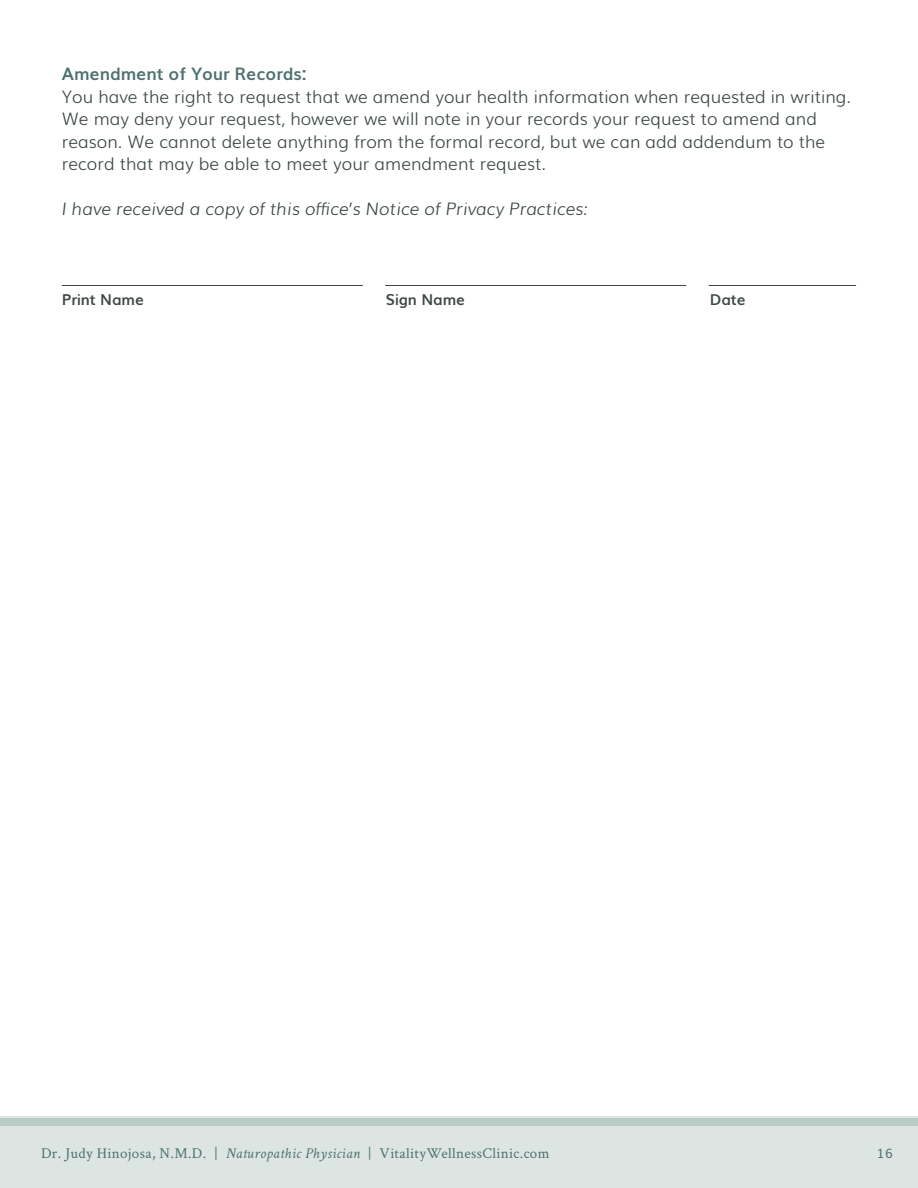
<style>
.page{position:relative;width:918px;height:1188px;background:#fff}
.page>*{position:absolute;margin:0;border:0;box-sizing:border-box;transform-origin:0 0}
.t1{font:300 17.25px/22.5px "Muli";color:#3d4846}
.t2{font:italic 300 17.25px "Muli";color:#3d4846}
.t3{font:700 17.25px "Muli";color:#4e7170}
.t4{font:15px "Crimson Text";letter-spacing:.025em;color:#4e7170}
.t5{font:700 15px "Muli";color:#3d4846}
.t6{font:12.75px "Muli";color:#4e7170}
.s1{font-style:italic}
</style>
<div class="page">
<div style="left:0;top:1116px;width:918px;height:72px;background:#dce5e2"></div>
<div style="left:0;top:1118px;width:918px;height:7px;background:#b8cdc8"></div>
<hr style="left:62px;top:285px;width:301px;height:1px;background:#3d4846">
<hr style="left:709px;top:285px;width:147px;height:1px;background:#3d4846">
<hr style="left:385px;top:285px;width:301px;height:1px;background:#3d4846">
<p class="t3" style="left:62px;top:60px;width:247px">Amendment of Your Records:</p>
<p class="t1" style="left:62px;top:84px;width:791px">You have the right to request that we amend your health information when requested in writing.<br>We may deny your request, however we will note in your records your request to amend and reason. We cannot delete anything from the formal record, but we can add addendum to the record that may be able to meet your amendment request.</p>
<p class="t2" style="left:62px;top:195px;width:528px">I have received a copy of this office’s Notice of Privacy Practices:</p>
<p class="t5" style="left:62px;top:288px;width:84px">Print Name</p>
<p class="t5" style="left:386px;top:288px;width:81px">Sign Name</p>
<p class="t5" style="left:710px;top:288px;width:37px">Date</p>
<p class="t4" style="left:41px;top:1143px;width:510px">Dr. Judy Hinojosa, N.M.D. | <span class="s1">Naturopathic Physician</span> | VitalityWellnessClinic.com</p>
<p class="t6" style="left:877px;top:1143px;width:17px">16</p>
</div>
